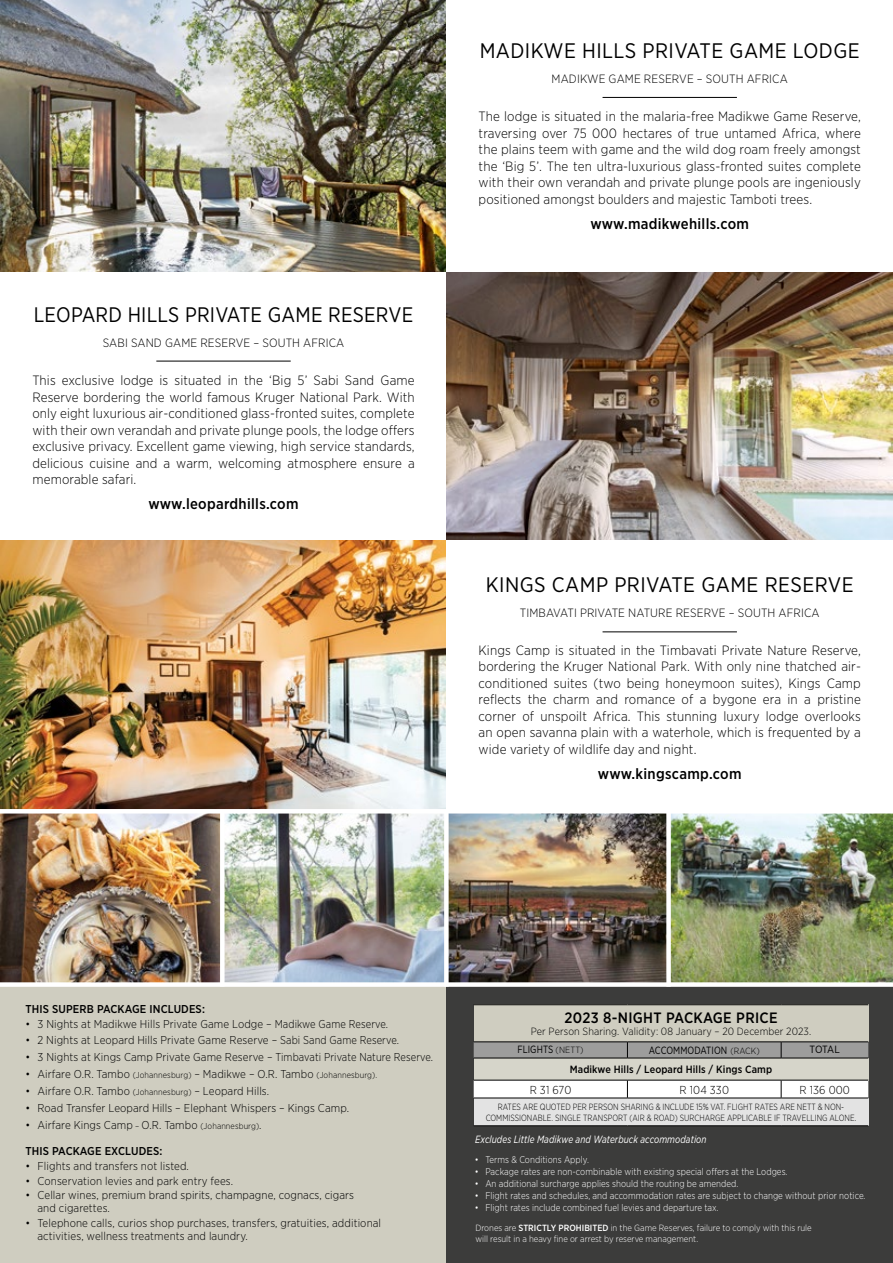
<style>
.page{position:relative;width:893px;height:1263px;background:#fff}
.page>*{position:absolute;margin:0;border:0;box-sizing:border-box;transform-origin:0 0}
.t1{font:21px "Gotham Narrow";letter-spacing:.02em;color:#000}
.t2{font:500 15px "Gotham Narrow";letter-spacing:.02em;color:#000}
.t3{font:300 13.5px/16.5px "Gotham Narrow";letter-spacing:.01em;color:#000;text-align:justify}
.t4{font:300 12px "Gotham Narrow";letter-spacing:.01em;color:#000}
.t5{font:300 11.55px "Gotham Narrow";letter-spacing:.01em;color:#000}
.t6{font:300 11.4px/12.9px "Gotham Narrow";letter-spacing:.01em;color:#000}
.t7{font:500 11.4px "Gotham Narrow";letter-spacing:.01em;color:#000}
.t8{font:300 10.5px/18.1px "Gotham Narrow";letter-spacing:.01em;color:#000}
.t9{font:italic 10.5px "Gotham Narrow";letter-spacing:.01em;color:#fff;scale:.9 1}
.t10{font:500 10.5px "Gotham Narrow";letter-spacing:.01em;color:#000}
.t11{font:10.5px "Gotham Narrow";color:#000;scale:.9 1}
.t12{font:10.5px "Gotham Narrow";color:#000}
.t13{font:300 9.75px "Gotham Narrow";letter-spacing:.005em;color:#fff;scale:.95 1}
.t14{font:300 9px/10.5px "Gotham Narrow";color:#000;text-align:center;scale:.9 1}
.t15{font:300 9px/10.5px "Gotham Narrow";color:#fff}
.s1{font-size:8.55px}
.s2{font-weight:400}
.s3{font-size:9px}
.s4{font-weight:300;font-size:9px}
.s5{font-weight:500}
</style>
<div class="page">
<div style="left:0;top:985px;width:446px;height:278px;background:#cfcdc0"></div>
<div style="left:446px;top:985px;width:447px;height:278px;background:#3c3c3b"></div>
<img style="left:0;top:813px;width:220px;height:169px">
<img style="left:225px;top:813px;width:219px;height:169px">
<img style="left:449px;top:813px;width:217px;height:169px">
<img style="left:671px;top:813px;width:222px;height:169px">
<div style="left:474px;top:1005px;width:394px;height:37px;background:#cfcdc0"></div>
<div style="left:474px;top:1058px;width:394px;height:22px;background:#d6d5ca"></div>
<div style="left:474px;top:1098px;width:394px;height:28px;background:#e3e3e3"></div>
<hr style="left:474px;top:1004px;width:153px;height:1px;background:#000">
<hr style="left:627px;top:1004px;width:154px;height:1px;background:#000">
<hr style="left:781px;top:1004px;width:87px;height:1px;background:#000">
<hr style="left:474px;top:1041px;width:153px;height:1px;background:#000">
<hr style="left:627px;top:1041px;width:154px;height:1px;background:#000">
<hr style="left:781px;top:1041px;width:87px;height:1px;background:#000">
<svg style="left:474px;top:1042px;width:394px;height:16px;background:#939392"></svg>
<hr style="left:474px;top:1058px;width:153px;height:1px;background:#000">
<hr style="left:627px;top:1058px;width:154px;height:1px;background:#000">
<hr style="left:781px;top:1058px;width:87px;height:1px;background:#000">
<svg style="left:474px;top:1080px;width:394px;height:18px;background:#ededed"></svg>
<hr style="left:474px;top:1098px;width:153px;height:1px;background:#000">
<hr style="left:627px;top:1098px;width:154px;height:1px;background:#000">
<hr style="left:781px;top:1098px;width:87px;height:1px;background:#000">
<hr style="left:474px;top:1125px;width:153px;height:1px;background:#000">
<hr style="left:627px;top:1125px;width:154px;height:1px;background:#000">
<hr style="left:781px;top:1125px;width:87px;height:1px;background:#000">
<img style="left:446px;top:272px;width:447px;height:268px">
<img style="left:0;top:541px;width:446px;height:268px">
<img style="left:0;top:0;width:446px;height:271px">
<hr style="left:603px;top:97px;width:134px;height:1px;background:#000">
<hr style="left:156px;top:361px;width:135px;height:1px;background:#000">
<hr style="left:603px;top:631px;width:134px;height:1px;background:#000">
<div style="left:0;top:982px;width:893px;height:5px;background:#fff"></div>
<h1 class="t1" style="left:34px;top:302px;width:381px">LEOPARD HILLS PRIVATE GAME RESERVE</h1>
<p class="t4" style="left:103px;top:336px;width:243px">SABI SAND GAME RESERVE – SOUTH AFRICA</p>
<p class="t3" style="left:32px;top:372px;width:384px">This exclusive lodge is situated in the ‘Big 5’ Sabi Sand Game Reserve bordering the world famous Kruger National Park. With only eight luxurious air-conditioned glass-fronted suites, complete with their own verandah and private plunge pools, the lodge offers exclusive privacy. Excellent game viewing, high service standards, delicious cuisine and a warm, welcoming atmosphere ensure a memorable safari.</p>
<p class="t2" style="left:148px;top:494px;width:152px">www.leopardhills.com</p>
<h1 class="t1" style="left:480px;top:38px;width:381px">MADIKWE HILLS PRIVATE GAME LODGE</h1>
<p class="t4" style="left:552px;top:72px;width:238px">MADIKWE GAME RESERVE – SOUTH AFRICA</p>
<p class="t3" style="left:479px;top:108px;width:384px">The lodge is situated in the malaria-free Madikwe Game Reserve, traversing over 75 000 hectares of true untamed Africa, where the plains teem with game and the wild dog roam freely amongst the ‘Big 5’. The ten ultra-luxurious glass-fronted suites complete with their own verandah and private plunge pools are ingeniously positioned amongst boulders and majestic Tamboti trees.</p>
<p class="t2" style="left:590px;top:214px;width:160px">www.madikwehills.com</p>
<h1 class="t1" style="left:486px;top:572px;width:369px">KINGS CAMP PRIVATE GAME RESERVE</h1>
<p class="t4" style="left:520px;top:605px;width:301px">TIMBAVATI PRIVATE NATURE RESERVE – SOUTH AFRICA</p>
<p class="t3" style="left:479px;top:641px;width:384px">Kings Camp is situated in the Timbavati Private Nature Reserve, bordering the Kruger National Park. With only nine thatched air&shy;conditioned suites (two being honeymoon suites), Kings Camp reflects the charm and romance of a bygone era in a pristine corner of unspoilt Africa. This stunning luxury lodge overlooks an open savanna plain with a waterhole, which is frequented by a wide variety of wildlife day and night.</p>
<p class="t2" style="left:598px;top:764px;width:145px">www.kingscamp.com</p>
<p class="t7" style="left:26px;top:1001px;width:181px">THIS SUPERB PACKAGE INCLUDES:</p>
<p class="t6" style="left:26px;top:1017px;width:364px">• 3 Nights at Madikwe Hills Private Game Lodge – Madikwe Game Reserve.</p>
<p class="t6" style="left:26px;top:1034px;width:375px">• 2 Nights at Leopard Hills Private Game Reserve – Sabi Sand Game Reserve.</p>
<p class="t6" style="left:26px;top:1050px;width:409px">• 3 Nights at Kings Camp Private Game Reserve – Timbavati Private Nature Reserve.</p>
<p class="t6" style="left:26px;top:1067px;width:353px">• Airfare O.R. Tambo <span class="s1">(Johannesburg)</span> – Madikwe – O.R. Tambo <span class="s1">(Johannesburg).</span></p>
<p class="t6" style="left:26px;top:1084px;width:245px">• Airfare O.R. Tambo <span class="s1">(Johannesburg)</span> – Leopard Hills.</p>
<p class="t6" style="left:26px;top:1101px;width:325px">• Road Transfer Leopard Hills – Elephant Whispers – Kings Camp.</p>
<p class="t6" style="left:26px;top:1118px;width:238px">• Airfare Kings Camp <span class="s1">–</span> O.R. Tambo <span class="s1">(Johannesburg)</span>.</p>
<p class="t7" style="left:26px;top:1143px;width:138px">THIS PACKAGE EXCLUDES:</p>
<p class="t6" style="left:26px;top:1159px;width:165px">• Flights and transfers not listed.</p>
<p class="t6" style="left:26px;top:1174px;width:209px">• Conservation levies and park entry fees.</p>
<p class="t6" style="left:38px;top:1189px;width:318px;text-indent:-12px">• Cellar wines, premium brand spirits, champagne, cognacs, cigars and cigarettes.</p>
<p class="t6" style="left:38px;top:1216px;width:345px;text-indent:-12px">• Telephone calls, curios shop purchases, transfers, gratuities, additional activities, wellness treatments and laundry.</p>
<p class="t2" style="left:564px;top:1008px;width:215px">2023 8-NIGHT PACKAGE PRICE</p>
<p class="t8" style="left:517px;top:1022px;width:295px;text-indent:13px">Per Person Sharing. Validity: 08 January – 20 December 2023.<br><span class="s2">FLIGHTS</span> <span class="s3">(NETT)</span></p>
<p class="t11" style="left:649px;top:1044px;width:125px">ACCOMMODATION <span class="s4">(RACK)</span></p>
<p class="t12" style="left:810px;top:1043px;width:32px">TOTAL</p>
<p class="t10" style="left:570px;top:1063px;width:204px">Madikwe Hills / Leopard Hills / Kings Camp</p>
<p class="t5" style="left:530px;top:1082px;width:43px">R 31 670</p>
<p class="t5" style="left:679px;top:1082px;width:51px">R 104 330</p>
<p class="t5" style="left:799px;top:1082px;width:52px">R 136 000</p>
<p class="t14" style="left:486px;top:1101px;width:413px">RATES ARE QUOTED PER PERSON SHARING &amp; INCLUDE 15% VAT. FLIGHT RATES ARE NETT &amp; NON-<br>COMMISSIONABLE. SINGLE TRANSPORT (AIR &amp; ROAD) SURCHARGE APPLICABLE IF TRAVELLING ALONE.</p>
<p class="t13" style="left:475px;top:1154px;width:122px">• Terms &amp; Conditions Apply.</p>
<p class="t13" style="left:475px;top:1166px;width:331px">• Package rates are non-combinable with existing special offers at the Lodges.</p>
<p class="t13" style="left:475px;top:1178px;width:279px">• An additional surcharge applies should the routing be amended.</p>
<p class="t13" style="left:475px;top:1190px;width:413px">• Flight rates and schedules, and accommodation rates are subject to change without prior notice.</p>
<p class="t13" style="left:475px;top:1202px;width:258px">• Flight rates include combined fuel levies and departure tax.</p>
<p class="t15" style="left:475px;top:1222px;width:338px">Drones are <span class="s5">STRICTLY PROHIBITED</span> in the Game Reserves, failure to comply with this rule will result in a heavy fine or arrest by reserve management.</p>
<p class="t9" style="left:475px;top:1133px;width:259px">Excludes Little Madikwe and Waterbuck accommodation</p>
</div>
